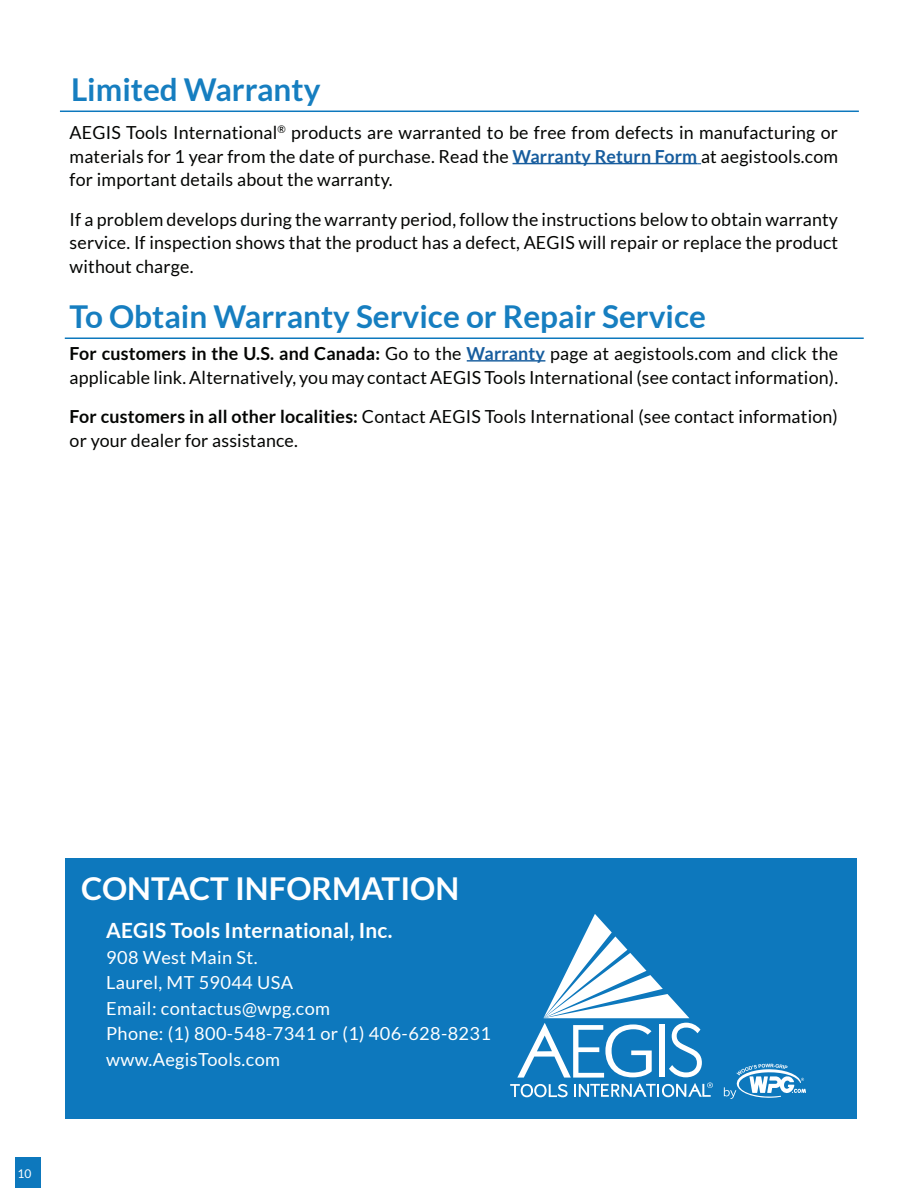
<style>
.page{position:relative;width:918px;height:1188px;background:#fff}
.page>*{position:absolute;margin:0;border:0;box-sizing:border-box;transform-origin:0 0}
.t1{font:700 31.5px "Lato";color:#167ec0}
.t2{font:700 31.5px "Lato";color:#fff}
.t3{font:700 21px "Lato";letter-spacing:.01em;color:#fff}
.t4{font:18px/24px "Lato";letter-spacing:.01em;color:#040503;text-align:justify}
.t5{font:18px/25.5px "Lato";letter-spacing:.02em;color:#fff}
.t6{font:12px "Lato";color:#fff}
.s1{font-weight:700;color:#175d9e}
.s2{font-weight:700}
</style>
<div class="page">
<div style="left:15px;top:1157px;width:26px;height:31px;background:#0d78bd"></div>
<hr style="left:60px;top:111px;width:799px;height:1px;background:#0d78bd">
<hr style="left:65px;top:338px;width:799px;height:1px;background:#0d78bd">
<hr style="left:513px;top:163px;width:185px;height:1px;background:#175d9e">
<hr style="left:467px;top:360px;width:78px;height:2px;background:#175d9e">
<div style="left:65px;top:858px;width:791px;height:260px;background:#0d78bd"></div>
<svg style="left:724px;top:1064px;width:82px;height:35px"></svg>
<svg style="left:510px;top:914px;width:203px;height:183px"></svg>
<h1 class="t1" style="left:71px;top:71px;width:251px">Limited Warranty</h1>
<p class="t4" style="left:70px;top:120px;width:770px">AEGIS Tools International<sup>®</sup> products are warranted to be free from defects in manufacturing or materials for 1 year from the date of purchase. Read the <span class="s1">Warranty Return Form</span> at aegistools.com for important details about the warranty.</p>
<p class="t4" style="left:70px;top:207px;width:770px">If a problem develops during the warranty period, follow the instructions below to obtain warranty service. If inspection shows that the product has a defect, AEGIS will repair or replace the product without charge.</p>
<h1 class="t1" style="left:70px;top:298px;width:638px">To Obtain Warranty Service or Repair Service</h1>
<p class="t4" style="left:70px;top:341px;width:770px"><span class="s2">For customers in the U.S. and Canada:</span> Go to the <span class="s1">Warranty</span> page at aegistools.com and click the applicable link. Alternatively, you may contact AEGIS Tools International (see contact information).</p>
<p class="t4" style="left:70px;top:404px;width:770px"><span class="s2">For customers in all other localities:</span> Contact AEGIS Tools International (see contact information) or your dealer for assistance.</p>
<p class="t6" style="left:17px;top:1167px;width:15px">10</p>
<h1 class="t2" style="left:81px;top:871px;width:380px">CONTACT INFORMATION</h1>
<p class="t3" style="left:106px;top:919px;width:288px">AEGIS Tools International, Inc.</p>
<p class="t5" style="left:106px;top:945px;width:386px">908 West Main St.<br>Laurel, MT 59044 USA<br>Email: contactus@wpg.com<br>Phone: (1) 800-548-7341 or (1) 406-628-8231 www.AegisTools.com</p>
</div>
